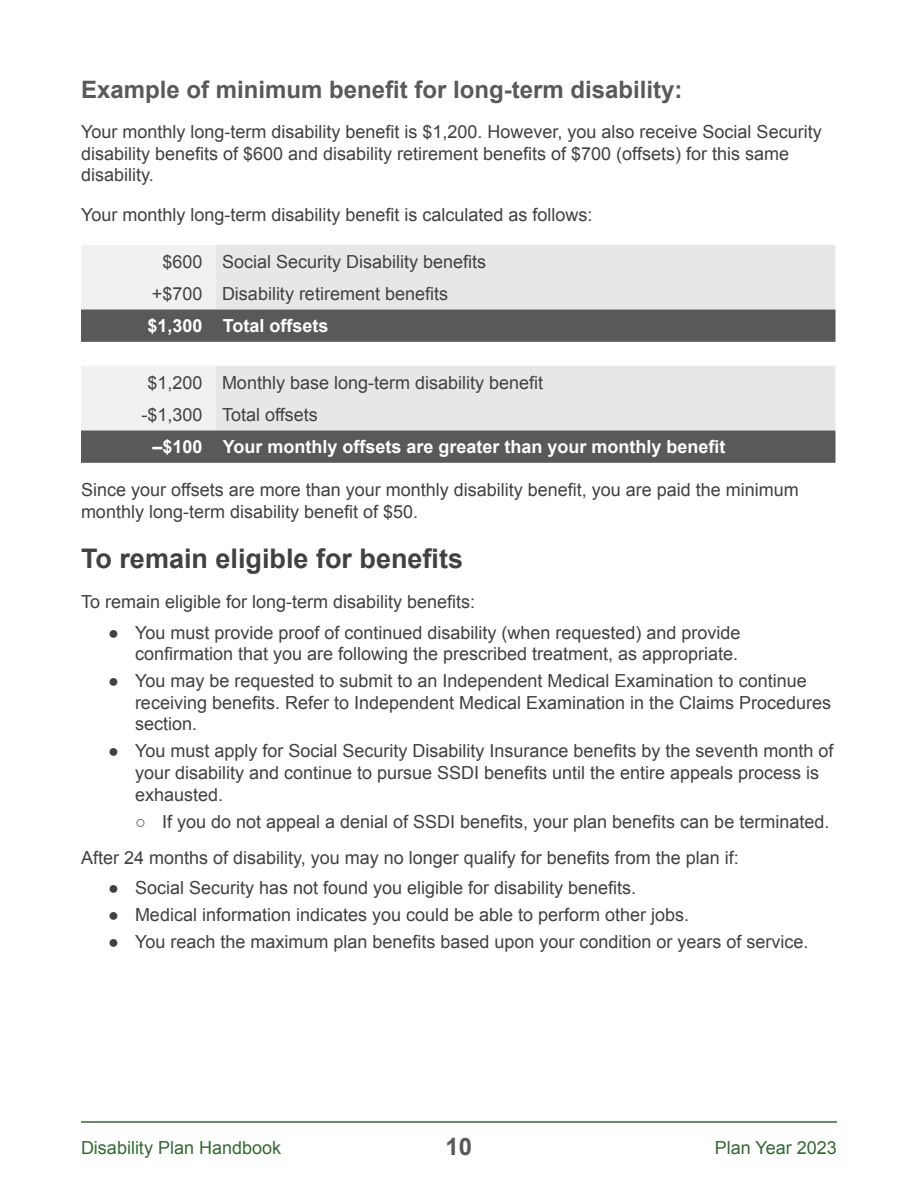
<style>
.page{position:relative;width:918px;height:1188px;background:#fff}
.page>*{position:absolute;margin:0;border:0;box-sizing:border-box;transform-origin:0 0}
._12-_H2__Section_Sub{font:700 27px "Arial";color:#414042}
._13-_H3__Sub-Subhead{font:700 24px "Arial";color:#58595b}
._20-Normal_Text{font:18px/21.6px "Arial";color:#414042}
._55-Math_data{font:18px "Arial";color:#414042}
._56-Math_footer{font:700 18px "Arial";color:#fff}
.t1{font:18px "Arial";color:#346933}
._54-Math_left{font:18px "Arial";color:#414042}
</style>
<div class="page">
<hr style="left:81px;top:1121px;width:756px;height:2px;background:#346933">
<svg style="left:81px;top:245px;width:755px;height:97px;background:#b8b9ba"></svg>
<svg style="left:81px;top:366px;width:755px;height:97px;background:#b8b9ba"></svg>
<p class="_13-_H3__Sub-Subhead" style="left:81px;top:74px;width:603px">Example of minimum benefit for long-term disability:</p>
<p class="_20-Normal_Text" style="left:81px;top:121px;width:742px">Your monthly long-term disability benefit is $1,200. However, you also receive Social Security disability benefits of $600 and disability retirement benefits of $700 (offsets) for this same disability.</p>
<p class="_20-Normal_Text" style="left:81px;top:204px;width:513px">Your monthly long-term disability benefit is calculated as follows:</p>
<p class="_54-Math_left" style="left:162px;top:249px;width:42px">$600</p>
<p class="_55-Math_data" style="left:222px;top:249px;width:266px">Social Security Disability benefits</p>
<p class="_54-Math_left" style="left:152px;top:282px;width:52px">+$700</p>
<p class="_55-Math_data" style="left:222px;top:282px;width:228px">Disability retirement benefits</p>
<p class="_56-Math_footer" style="left:147px;top:314px;width:57px">$1,300</p>
<p class="_56-Math_footer" style="left:223px;top:314px;width:107px">Total offsets</p>
<p class="_54-Math_left" style="left:147px;top:370px;width:57px">$1,200</p>
<p class="_55-Math_data" style="left:222px;top:370px;width:323px">Monthly base long-term disability benefit</p>
<p class="_54-Math_left" style="left:141px;top:403px;width:63px">-$1,300</p>
<p class="_55-Math_data" style="left:222px;top:403px;width:97px">Total offsets</p>
<p class="_56-Math_footer" style="left:152px;top:435px;width:52px">–$100</p>
<p class="_56-Math_footer" style="left:223px;top:435px;width:504px">Your monthly offsets are greater than your monthly benefit</p>
<p class="_20-Normal_Text" style="left:81px;top:479px;width:719px">Since your offsets are more than your monthly disability benefit, you are paid the minimum monthly long-term disability benefit of $50.</p>
<p class="_12-_H2__Section_Sub" style="left:81px;top:541px;width:384px">To remain eligible for benefits</p>
<p class="_20-Normal_Text" style="left:81px;top:591px;width:396px">To remain eligible for long-term disability benefits:</p>
<p class="_20-Normal_Text" style="left:108px;top:622px;width:634px;text-align:right">● You must provide proof of continued disability (when requested) and provide confirmation that you are following the prescribed treatment, as appropriate.</p>
<p class="_20-Normal_Text" style="left:135px;top:670px;width:698px;text-indent:-27px">● You may be requested to submit to an Independent Medical Examination to continue receiving benefits. Refer to Independent Medical Examination in the Claims Procedures section.</p>
<p class="_20-Normal_Text" style="left:135px;top:740px;width:700px;text-indent:-27px">● You must apply for Social Security Disability Insurance benefits by the seventh month of your disability and continue to pursue SSDI benefits until the entire appeals process is exhausted.</p>
<p class="_20-Normal_Text" style="left:135px;top:811px;width:696px">○ If you do not appeal a denial of SSDI benefits, your plan benefits can be terminated.</p>
<p class="_20-Normal_Text" style="left:81px;top:847px;width:659px">After 24 months of disability, you may no longer qualify for benefits from the plan if:</p>
<p class="_20-Normal_Text" style="left:108px;top:877px;width:530px">● Social Security has not found you eligible for disability benefits.</p>
<p class="_20-Normal_Text" style="left:108px;top:904px;width:583px">● Medical information indicates you could be able to perform other jobs.</p>
<p class="_20-Normal_Text" style="left:108px;top:931px;width:702px">● You reach the maximum plan benefits based upon your condition or years of service.</p>
<p class="t1" style="left:81px;top:1136px;width:202px">Disability Plan Handbook</p>
<h2 class="_13-_H3__Sub-Subhead" style="left:446px;top:1131px;width:28px">10</h2>
<p class="t1" style="left:715px;top:1136px;width:124px">Plan Year 2023</p>
</div>
